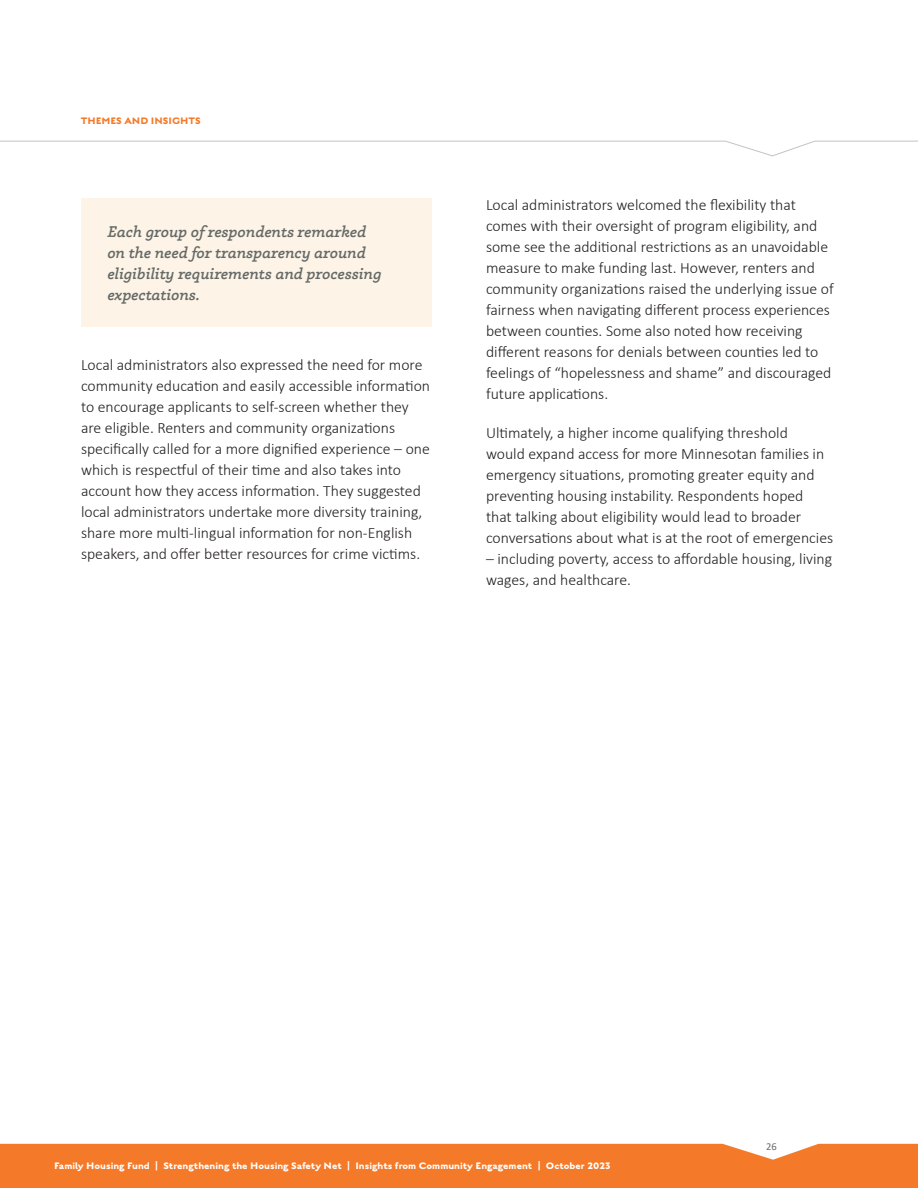
<style>
.page{position:relative;width:918px;height:1188px;background:#fff}
.page>*{position:absolute;margin:0;border:0;box-sizing:border-box;transform-origin:0 0}
.Body_text{font:300 15.75px/21px "Calibri";color:#231f20}
.Call-out_Box_-_Gray_Italic_Text{font:italic 600 15.75px/21px "Phoreus Cherokee";color:#656a68}
.t1{font:700 10.5px "English Grotesque";color:#fff}
.t2{font:700 10.5px "English Grotesque";color:#f47928}
.t3{font:10.5px "Calibri";color:#656a68}
</style>
<div class="page">
<div style="left:0;top:1144px;width:918px;height:44px;background:#f47928"></div>
<svg style="left:0;top:140px;width:918px;height:17px"></svg>
<div style="left:81px;top:198px;width:351px;height:129px;background:#fdf3e6"></div>
<p class="t2" style="left:81px;top:114px;width:122px">THEMES AND INSIGHTS</p>
<p class="Call-out_Box_-_Gray_Italic_Text" style="left:108px;top:221px;width:276px">Each group of respondents remarked on the need for transparency around eligibility requirements and processing expectations.</p>
<p class="Body_text" style="left:81px;top:354px;width:351px">Local administrators also expressed the need for more community education and easily accessible information to encourage applicants to self-screen whether they are eligible. Renters and community organizations specifically called for a more dignified experience – one which is respectful of their time and also takes into account how they access information. They suggested local administrators undertake more diversity training, share more multi-lingual information for non-English speakers, and offer better resources for crime victims.</p>
<p class="Body_text" style="left:486px;top:194px;width:349px">Local administrators welcomed the flexibility that comes with their oversight of program eligibility, and some see the additional restrictions as an unavoidable measure to make funding last. However, renters and community organizations raised the underlying issue of fairness when navigating different process experiences between counties. Some also noted how receiving different reasons for denials between counties led to feelings of “hopelessness and shame” and discouraged future applications.</p>
<p class="Body_text" style="left:486px;top:422px;width:349px">Ultimately, a higher income qualifying threshold<br>would expand access for more Minnesotan families in emergency situations, promoting greater equity and preventing housing instability. Respondents hoped<br>that talking about eligibility would lead to broader conversations about what is at the root of emergencies</p>
<p class="Body_text" style="left:486px;top:548px;width:348px">– including poverty, access to affordable housing, living wages, and healthcare.</p>
<p class="t3" style="left:766px;top:1140px;width:12px">26</p>
<p class="t1" style="left:54px;top:1160px;width:558px">Family Housing Fund | Strengthening the Housing Safety Net | Insights from Community Engagement | October 2023</p>
</div>
